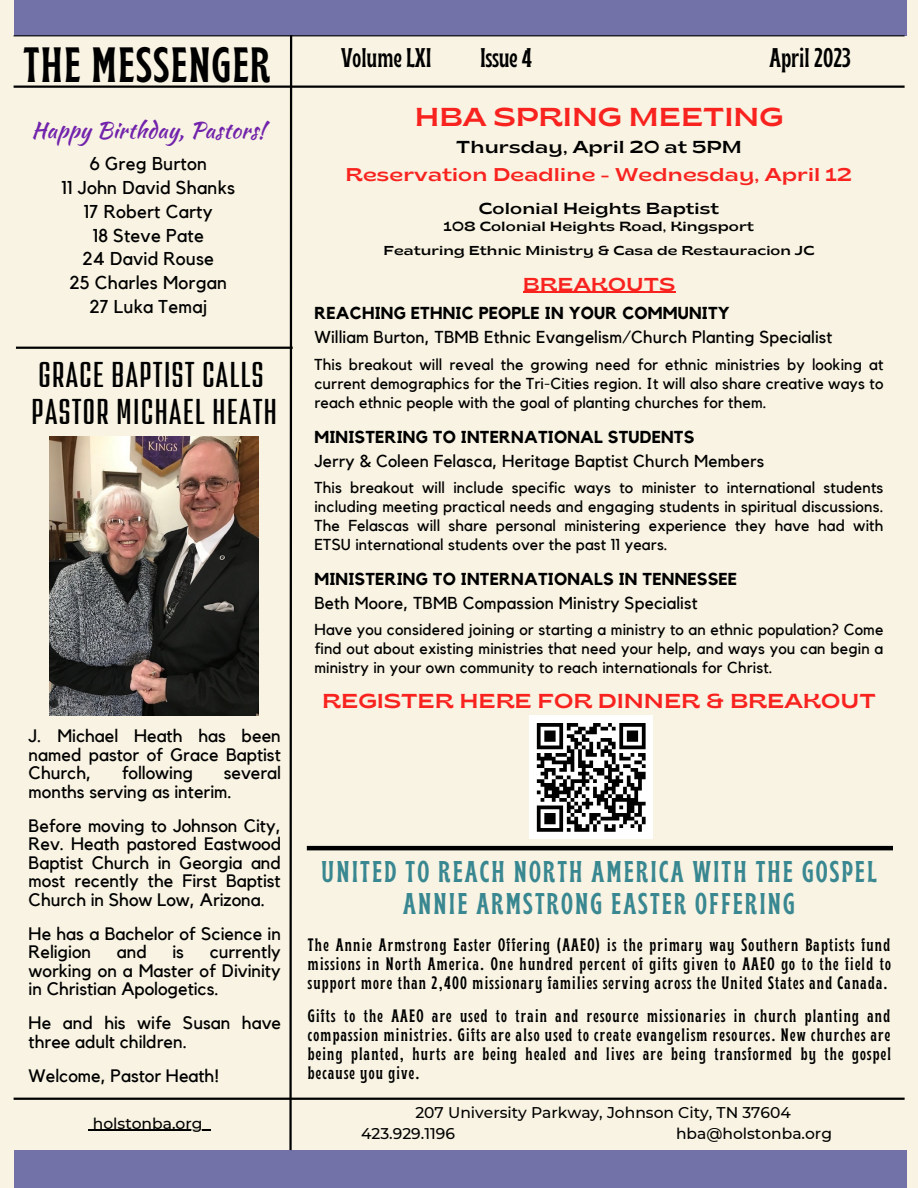
<style>
.page{position:relative;width:918px;height:1188px;background:#f8f3e2}
.page>*{position:absolute;margin:0;border:0;box-sizing:border-box;transform-origin:0 0}
.t1{font:700 condensed 49.5px "Brice";letter-spacing:.025em;color:#000}
.t2{font:condensed 31.5px/37.5px "Kief Tek Medium Tall";letter-spacing:.05em;color:#000}
.t3{font:700 condensed 30px/32px "Brice";letter-spacing:.07em;color:#398791;text-align:center}
.t4{font:700 condensed 27px "Brice";color:#000}
.t5{font:semi-expanded 25.95px "Brice";color:#f8221f}
.t6{font:22.2px "Kaushan Script";letter-spacing:.01em;color:#7223ab}
.t7{font:semi-expanded 20.1px "Brice";color:#f8221f}
.t8{font:semi-expanded 18.75px "Brice";letter-spacing:.01em;color:#f8221f}
.t9{font:18.6px/23.7px "Kollektif";letter-spacing:.01em;color:#000;text-align:center}
.t10{font:semi-expanded 18.45px "Brice";letter-spacing:.01em;color:#f8221f}
.t11{font:700 condensed 18px/19px "Brice";letter-spacing:.07em;color:#000;text-align:justify}
.t12{font:18px/18.5px "Kollektif";color:#000;text-align:justify}
.t13{font:17.25px "Kollektif";letter-spacing:.01em;color:#000}
.t14{font:700 17.25px "Kollektif";letter-spacing:.01em;color:#000}
.t15{font:semi-expanded 17.25px "Brice";letter-spacing:.01em;color:#000}
.t16{font:semi-expanded 15.9px "Brice";letter-spacing:.01em;color:#000}
.t17{font:15.75px/18.9px "Kollektif";letter-spacing:.01em;color:#000;text-align:justify}
.t18{font:500 15.45px/21.3px "Montserrat";color:#000}
.t19{font:semi-expanded 13.2px "Brice";letter-spacing:.01em;color:#000}
.t20{font:semi-expanded 12.9px "Brice";letter-spacing:.01em;color:#000}
</style>
<div class="page">
<hr style="left:14px;top:86px;width:891px;height:2px;background:#000">
<hr style="left:16px;top:347px;width:277px;height:2px;background:#000">
<div style="left:14px;top:1150px;width:892px;height:38px;background:#7272a9"></div>
<div style="left:14px;top:0;width:892px;height:35px;background:#7272a9"></div>
<svg style="left:288px;top:36px;width:5px;height:1115px"></svg>
<hr style="left:14px;top:35px;width:891px;height:1px;background:#000">
<hr style="left:14px;top:1098px;width:891px;height:2px;background:#000">
<img style="left:50px;top:436px;width:209px;height:279px">
<div style="left:529px;top:716px;width:124px;height:123px;background:#fff"></div>
<svg style="left:536px;top:723px;width:110px;height:109px"></svg>
<hr style="left:93px;top:1130px;width:109px;height:1px;background:#000">
<hr style="left:523px;top:292px;width:152px;height:1px;background:#f8221f">
<hr style="left:307px;top:846px;width:586px;height:4px;background:#000">
<h1 class="t1" style="left:24px;top:44px;width:248px">THE MESSENGER</h1>
<h3 class="t6" style="left:31px;top:114px;width:235px">Happy Birthday, Pastors!</h3>
<p class="t9" style="left:61px;top:153px;width:175px">6 Greg Burton<br>11 John David Shanks<br>17 Robert Carty<br>18 Steve Pate<br>24 David Rouse<br>25 Charles Morgan<br>27 Luka Temaj</p>
<h2 class="t2" style="left:31px;top:360px;width:247px">GRACE BAPTIST CALLS<br>PASTOR MICHAEL HEATH</h2>
<h3 class="t4" style="left:341px;top:47px;width:92px">Volume LXI</h3>
<h3 class="t4" style="left:480px;top:47px;width:53px">Issue 4</h3>
<h3 class="t4" style="left:770px;top:47px;width:83px">April 2023</h3>
<h3 class="t5" style="left:415px;top:107px;width:370px">HBA SPRING MEETING</h3>
<p class="t15" style="left:456px;top:140px;width:287px">Thursday, April 20 at 5PM</p>
<p class="t10" style="left:346px;top:167px;width:508px">Reservation Deadline - Wednesday, April 12</p>
<p class="t16" style="left:479px;top:202px;width:242px">Colonial Heights Baptist</p>
<p class="t19" style="left:444px;top:221px;width:312px">108 Colonial Heights Road, Kingsport</p>
<p class="t20" style="left:383px;top:245px;width:433px">Featuring Ethnic Ministry &amp; Casa de Restauracion JC</p>
<p class="t8" style="left:523px;top:276px;width:154px">BREAKOUTS</p>
<p class="t14" style="left:314px;top:306px;width:417px">REACHING ETHNIC PEOPLE IN YOUR COMMUNITY</p>
<p class="t13" style="left:314px;top:329px;width:519px">William Burton, TBMB Ethnic Evangelism/Church Planting Specialist</p>
<p class="t17" style="left:314px;top:355px;width:571px">This breakout will reveal the growing need for ethnic ministries by looking at current demographics for the Tri-Cities region. It will also share creative ways to reach ethnic people with the goal of planting churches for them.</p>
<p class="t14" style="left:314px;top:429px;width:381px">MINISTERING TO INTERNATIONAL STUDENTS</p>
<p class="t13" style="left:314px;top:453px;width:451px">Jerry &amp; Coleen Felasca, Heritage Baptist Church Members</p>
<p class="t17" style="left:314px;top:479px;width:571px">This breakout will include specific ways to minister to international students including meeting practical needs and engaging students in spiritual discussions.<br>The Felascas will share personal ministering experience they have had with ETSU international students over the past 11 years.</p>
<p class="t14" style="left:314px;top:571px;width:424px">MINISTERING TO INTERNATIONALS IN TENNESSEE</p>
<p class="t13" style="left:314px;top:595px;width:385px">Beth Moore, TBMB Compassion Ministry Specialist</p>
<p class="t17" style="left:314px;top:621px;width:571px">Have you considered joining or starting a ministry to an ethnic population? Come find out about existing ministries that need your help, and ways you can begin a ministry in your own community to reach internationals for Christ.</p>
<p class="t7" style="left:322px;top:693px;width:555px">REGISTER HERE FOR DINNER &amp; BREAKOUT</p>
<p class="t12" style="left:29px;top:727px;width:254px">J. Michael Heath has been named pastor of Grace Baptist Church,</p>
<p class="t12" style="left:122px;top:764px;width:73px">following</p>
<p class="t12" style="left:29px;top:764px;width:254px;text-indent:195px">several months serving as interim.</p>
<p class="t12" style="left:29px;top:817px;width:254px">Before moving to Johnson City, Rev. Heath pastored Eastwood Baptist Church in Georgia and most recently the First Baptist Church in Show Low, Arizona.</p>
<p class="t12" style="left:29px;top:925px;width:254px">He has a Bachelor of Science in<br>Religion</p>
<h3 class="t3" style="left:321px;top:858px;width:557px">UNITED TO REACH NORTH AMERICA WITH THE GOSPEL<br>ANNIE ARMSTRONG EASTER OFFERING</h3>
<p class="t11" style="left:308px;top:937px;width:585px">The Annie Armstrong Easter Offering (AAEO) is the primary way Southern Baptists fund missions in North America. One hundred percent of gifts given to AAEO go to the field to support more than 2,400 missionary families serving across the United States and Canada.</p>
<p class="t11" style="left:308px;top:1008px;width:585px">Gifts to the AAEO are used to train and resource missionaries in church planting and compassion ministries. Gifts are also used to create evangelism resources. New churches are being planted, hurts are being healed and lives are being transformed by the gospel because you give.</p>
<p class="t12" style="left:29px;top:943px;width:254px;text-indent:181px">currently working on a Master of Divinity in Christian Apologetics.</p>
<p class="t12" style="left:29px;top:1014px;width:254px">He and his wife Susan have three adult children.</p>
<p class="t12" style="left:29px;top:1067px;width:192px">Welcome, Pastor Heath!</p>
<p class="t18" style="left:93px;top:1112px;width:111px">holstonba.org</p>
<p class="t18" style="left:361px;top:1102px;width:431px;text-indent:54px">207 University Parkway, Johnson City, TN 37604<br>423.929.1196</p>
<p class="t12" style="left:117px;top:943px;width:31px">and</p>
<p class="t12" style="left:173px;top:943px;width:13px">is</p>
<p class="t18" style="left:676px;top:1123px;width:158px">hba@holstonba.org</p>
</div>
